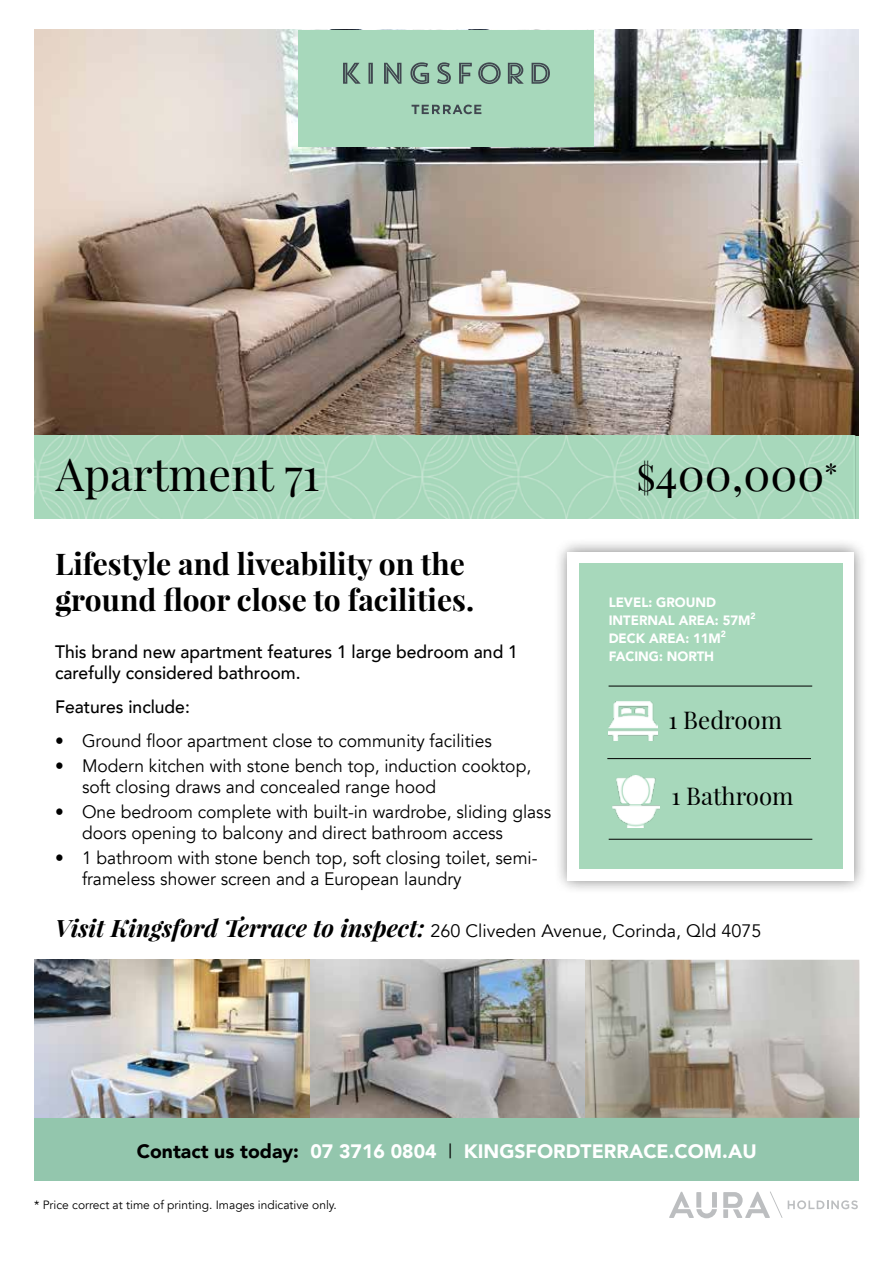
<style>
.page{position:relative;width:893px;height:1263px;background:#fff}
.page>*{position:absolute;margin:0;border:0;box-sizing:border-box;transform-origin:0 0}
.t1{font:45px "Playfair Display";color:#000}
.t2{font:700 30px/36px "Playfair Display";color:#000}
.t3{font:24px "Playfair Display";color:#000}
.t4{font:900 19.35px "Avenir";color:#fff}
.t5{font:18px/21px "Avenir";color:#000}
.t6{font:500 18px/21px "Avenir";color:#000}
.t7{font:900 13.5px/18px "Avenir";color:#fff}
.t8{font:12px "Avenir";color:#000}
.s1{font-size:36px}
.s2{font-family:"Playfair Display";font-weight:700;font-style:italic;font-size:24px}
.s3{color:#000}
.s4{font-weight:400;color:#000}
</style>
<div class="page">
<img style="left:34px;top:30px;width:825px;height:406px">
<div style="left:34px;top:1118px;width:825px;height:63px;background:#93c6ad"></div>
<img style="left:34px;top:436px;width:824px;height:82px">
<img style="left:34px;top:960px;width:825px;height:158px">
<div style="left:553px;top:537px;width:315px;height:357px;background:#000;opacity:.5"></div>
<div style="left:568px;top:552px;width:286px;height:328px;background:#fff"></div>
<div style="left:579px;top:563px;width:264px;height:306px;background:#a7d8bb"></div>
<hr style="left:609px;top:686px;width:203px;height:1px;background:#000">
<img style="left:609px;top:702px;width:48px;height:39px">
<img style="left:612px;top:775px;width:47px;height:52px">
<hr style="left:607px;top:758px;width:204px;height:1px;background:#000">
<hr style="left:609px;top:839px;width:203px;height:1px;background:#000">
<svg style="left:788px;top:1200px;width:70px;height:9px"></svg>
<svg style="left:723px;top:1191px;width:59px;height:27px"></svg>
<svg style="left:669px;top:1192px;width:48px;height:26px"></svg>
<div style="left:299px;top:30px;width:295px;height:117px;background:#a7d8bb"></div>
<svg style="left:343px;top:63px;width:18px;height:21px"></svg>
<div style="left:368px;top:63px;width:5px;height:21px;background:#40474f"></div>
<svg style="left:370px;top:64px;width:1px;height:18px"></svg>
<svg style="left:384px;top:63px;width:17px;height:21px"></svg>
<svg style="left:410px;top:62px;width:19px;height:22px"></svg>
<svg style="left:437px;top:62px;width:14px;height:22px"></svg>
<svg style="left:459px;top:63px;width:13px;height:21px"></svg>
<svg style="left:478px;top:62px;width:23px;height:22px"></svg>
<svg style="left:508px;top:63px;width:16px;height:21px"></svg>
<svg style="left:532px;top:63px;width:18px;height:21px"></svg>
<svg style="left:412px;top:105px;width:69px;height:9px"></svg>
<h1 class="t1" style="left:56px;top:446px;width:265px">Apartment 71</h1>
<h2 class="t2" style="left:55px;top:546px;width:421px">Lifestyle and liveability on the ground floor close to facilities.</h2>
<p class="t6" style="left:55px;top:640px;width:464px">This brand new apartment features 1 large bedroom and 1 carefully considered bathroom.</p>
<p class="t6" style="left:55px;top:695px;width:136px">Features include:</p>
<p class="t5" style="left:55px;top:730px;width:438px">• Ground floor apartment close to community facilities</p>
<p class="t5" style="left:82px;top:755px;width:451px;text-indent:-27px">• Modern kitchen with stone bench top, induction cooktop, soft closing draws and concealed range hood</p>
<p class="t5" style="left:82px;top:802px;width:471px;text-indent:-27px">• One bedroom complete with built-in wardrobe, sliding glass doors opening to balcony and direct bathroom access</p>
<p class="t5" style="left:82px;top:848px;width:457px;text-indent:-27px">• 1 bathroom with stone bench top, soft closing toilet, semi&shy;frameless shower screen and a European laundry</p>
<h1 class="t1" style="left:637px;top:446px;width:203px"><span class="s1">$</span>400,000<sup>*</sup></h1>
<p class="t7" style="left:609px;top:593px;width:149px">LEVEL: GROUND<br>INTERNAL AREA: 57M<sup>2<br></sup>DECK AREA: 11M<sup>2<br></sup>FACING: NORTH</p>
<h3 class="t3" style="left:668px;top:705px;width:115px">1 Bedroom</h3>
<h3 class="t3" style="left:671px;top:781px;width:124px">1 Bathroom</h3>
<p class="t5" style="left:55px;top:920px;width:708px"><span class="s2">Visit Kingsford Terrace to inspect:</span> 260 Cliveden Avenue, Corinda, Qld 4075</p>
<p class="t4" style="left:137px;top:1135px;width:621px"><span class="s3">Contact us today:</span> 07 3716 0804 <span class="s4">|</span> KINGSFORDTERRACE.COM.AU</p>
<p class="t8" style="left:34px;top:1198px;width:304px">* Price correct at time of printing. Images indicative only.</p>
</div>
